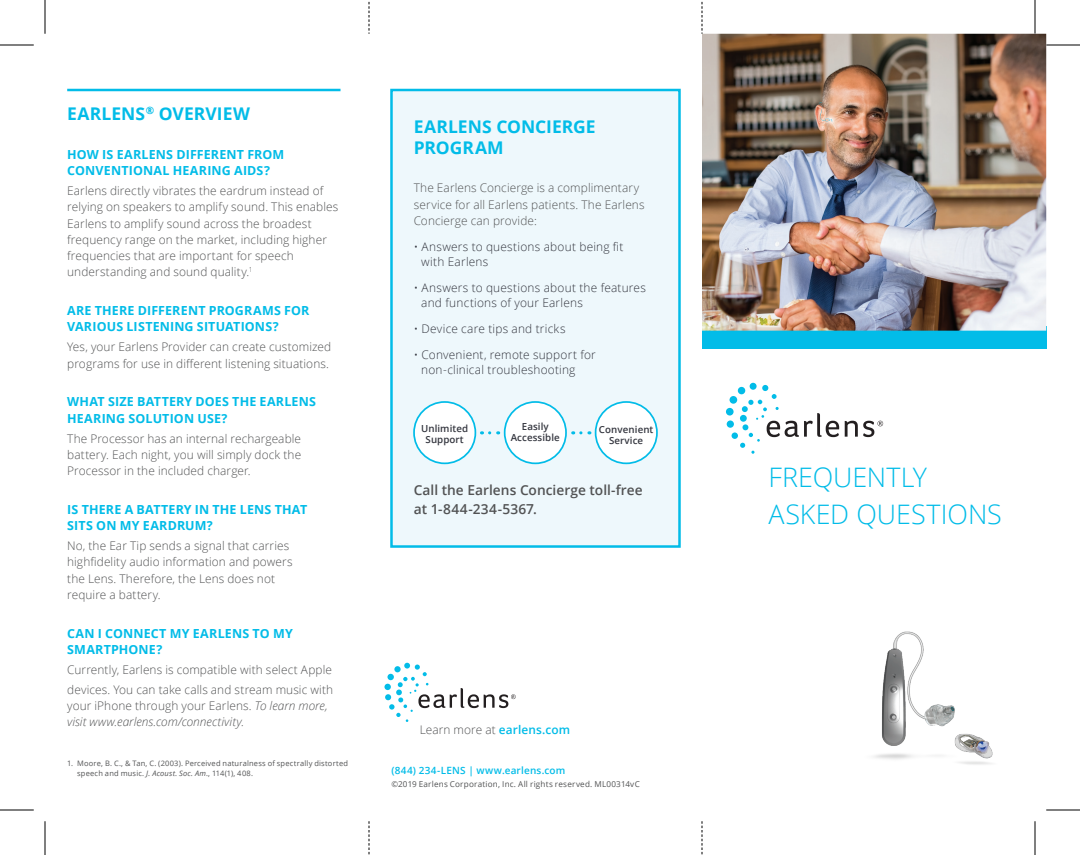
<style>
.page{position:relative;width:1080px;height:855px;background:#fff}
.page>*{position:absolute;margin:0;border:0;box-sizing:border-box;transform-origin:0 0}
.t1{font:300 26.88px/36.2px "Open Sans";color:#02bce8}
.t2{font:700 17.5px/21px "Open Sans";letter-spacing:.005em;color:#02bce8}
.t3{font:600 13.75px/18.8px "Open Sans";color:#525354}
.t4{font:700 12.5px/16.2px "Open Sans";letter-spacing:.015em;color:#02bce8}
.t5{font:300 11.88px/16.2px "Open Sans";letter-spacing:.01em;color:#525354}
.t6{font:300 11.88px/15.6px "Open Sans";letter-spacing:.02em;color:#34363f}
.t7{font:italic 300 11.88px/16.2px "Open Sans";letter-spacing:.005em;color:#525354}
.t8{font:600 10px "Open Sans";letter-spacing:.02em;color:#02bce8}
.t9{font:600 9.75px/11px "Open Sans";letter-spacing:.01em;color:#34363f;text-align:center}
.t10{font:8.12px "Open Sans";letter-spacing:.025em;color:#525354}
.t11{font:7.5px/10px "Open Sans";letter-spacing:.025em;color:#525354}
.s1{font-style:normal}
.s2{font-style:italic}
.s3{font-weight:600;color:#02bce8}
</style>
<div class="page">
<div style="left:390px;top:89px;width:291px;height:459px;background:#eef8fc;border:2px solid #02bce8"></div>
<hr style="left:67px;top:89px;width:274px;height:2px;background:#02bce8">
<div style="left:414px;top:402px;width:61px;height:61px;background:#fff;border-radius:50%"></div>
<div style="left:413px;top:401px;width:63px;height:63px;border:2px solid #02bce8;border-radius:50%"></div>
<div style="left:505px;top:402px;width:61px;height:61px;background:#fff;border-radius:50%"></div>
<div style="left:504px;top:401px;width:63px;height:63px;border:2px solid #02bce8;border-radius:50%"></div>
<div style="left:596px;top:402px;width:61px;height:61px;background:#fff;border-radius:50%"></div>
<div style="left:595px;top:401px;width:63px;height:63px;border:2px solid #02bce8;border-radius:50%"></div>
<svg style="left:581px;top:431px;width:9px;height:3px"></svg>
<svg style="left:490px;top:431px;width:9px;height:3px"></svg>
<svg style="left:385px;top:663px;width:131px;height:59px"></svg>
<div style="left:732px;top:432px;width:6px;height:7px;background:#02bce8;border-radius:50%"></div>
<div style="left:727px;top:420px;width:7px;height:8px;background:#02bce8;border-radius:50%"></div>
<div style="left:726px;top:408px;width:8px;height:8px;background:#02bce8;border-radius:50%"></div>
<div style="left:730px;top:396px;width:7px;height:8px;background:#02bce8;border-radius:50%"></div>
<div style="left:738px;top:387px;width:7px;height:7px;background:#02bce8;border-radius:50%"></div>
<div style="left:750px;top:383px;width:7px;height:7px;background:#02bce8;border-radius:50%"></div>
<svg style="left:740px;top:385px;width:99px;height:69px"></svg>
<svg style="left:845px;top:421px;width:38px;height:16px"></svg>
<div style="left:702px;top:326px;width:344px;height:23px;background:#02bce8"></div>
<img style="left:702px;top:34px;width:344px;height:297px">
<img style="left:874px;top:631px;width:119px;height:134px">
<svg style="left:369px;top:1px;width:1px;height:33px"></svg>
<svg style="left:702px;top:1px;width:1px;height:33px"></svg>
<svg style="left:369px;top:821px;width:1px;height:34px"></svg>
<svg style="left:702px;top:821px;width:1px;height:34px"></svg>
<hr style="left:0;top:45px;width:34px;height:1px;background:#000">
<hr style="left:1046px;top:45px;width:34px;height:1px;background:#000">
<hr style="left:0;top:810px;width:34px;height:1px;background:#000">
<hr style="left:1046px;top:810px;width:34px;height:1px;background:#000">
<hr style="left:45px;top:0;width:1px;height:34px;background:#000">
<hr style="left:45px;top:821px;width:1px;height:34px;background:#000">
<hr style="left:1035px;top:0;width:1px;height:34px;background:#000">
<hr style="left:1035px;top:821px;width:1px;height:34px;background:#000">
<h2 class="t2" style="left:67px;top:103px;width:184px">EARLENS<sup>®</sup> OVERVIEW</h2>
<p class="t4" style="left:67px;top:146px;width:219px">HOW IS EARLENS DIFFERENT FROM<br>CONVENTIONAL HEARING AIDS?</p>
<p class="t5" style="left:67px;top:182px;width:273px">Earlens directly vibrates the eardrum instead of relying on speakers to amplify sound. This enables Earlens to amplify sound across the broadest frequency range on the market, including higher frequencies that are important for speech understanding and sound quality.<sup>1</sup></p>
<p class="t4" style="left:67px;top:302px;width:244px">ARE THERE DIFFERENT PROGRAMS FOR<br>VARIOUS LISTENING SITUATIONS?</p>
<p class="t5" style="left:67px;top:339px;width:265px">Yes, your Earlens Provider can create customized programs for use in different listening situations.</p>
<p class="t4" style="left:67px;top:393px;width:250px">WHAT SIZE BATTERY DOES THE EARLENS<br>HEARING SOLUTION USE?</p>
<p class="t5" style="left:67px;top:430px;width:236px;text-align:justify">The Processor has an internal rechargeable battery. Each night, you will simply dock the Processor in the included charger.</p>
<p class="t4" style="left:67px;top:501px;width:242px">IS THERE A BATTERY IN THE LENS THAT<br>SITS ON MY EARDRUM?</p>
<p class="t5" style="left:67px;top:537px;width:227px">No, the Ear Tip sends a signal that carries highfidelity audio information and powers the Lens. Therefore, the Lens does not require a battery.</p>
<p class="t4" style="left:67px;top:625px;width:227px">CAN I CONNECT MY EARLENS TO MY<br>SMARTPHONE?</p>
<p class="t5" style="left:67px;top:659px;width:268px;line-height:20px">Currently, Earlens is compatible with select Apple devices. You can take calls and stream music with</p>
<p class="t7" style="left:67px;top:697px;width:262px"><span class="s1">your iPhone through your Earlens.</span> To learn more, visit www.earlens.com/connectivity.</p>
<p class="t11" style="left:77px;top:759px;width:272px;text-indent:-10px">1. Moore, B. C., &amp; Tan, C. (2003). Perceived naturalness of spectrally distorted speech and music. <span class="s2">J. Acoust. Soc. Am.</span>, 114(1), 408.</p>
<h2 class="t2" style="left:414px;top:115px;width:183px">EARLENS CONCIERGE<br>PROGRAM</h2>
<p class="t5" style="left:414px;top:180px;width:232px">The Earlens Concierge is a complimentary service for all Earlens patients. The Earlens<br>Concierge can provide:</p>
<p class="t6" style="left:421px;top:238px;width:204px;text-indent:-8px">• Answers to questions about being fit with Earlens</p>
<p class="t6" style="left:421px;top:279px;width:226px;text-indent:-8px">• Answers to questions about the features and functions of your Earlens</p>
<p class="t6" style="left:414px;top:321px;width:153px">• Device care tips and tricks</p>
<p class="t6" style="left:421px;top:346px;width:176px;text-indent:-8px">• Convenient, remote support for non-clinical troubleshooting</p>
<p class="t9" style="left:421px;top:423px;width:49px">Unlimited<br>Support</p>
<p class="t9" style="left:511px;top:421px;width:51px">Easily<br>Accessible</p>
<p class="t9" style="left:599px;top:423px;width:56px">Convenient<br>Service</p>
<p class="t3" style="left:414px;top:480px;width:231px">Call the Earlens Concierge toll-free at 1-844-234-5367.</p>
<p class="t5" style="left:420px;top:721px;width:152px">Learn more at <span class="s3">earlens.com</span></p>
<p class="t8" style="left:391px;top:763px;width:175px">(844) 234-LENS | www.earlens.com</p>
<p class="t10" style="left:391px;top:779px;width:250px">©2019 Earlens Corporation, Inc. All rights reserved. ML00314vC</p>
<h1 class="t1" style="left:768px;top:459px;width:235px">FREQUENTLY<br>ASKED QUESTIONS</h1>
</div>
